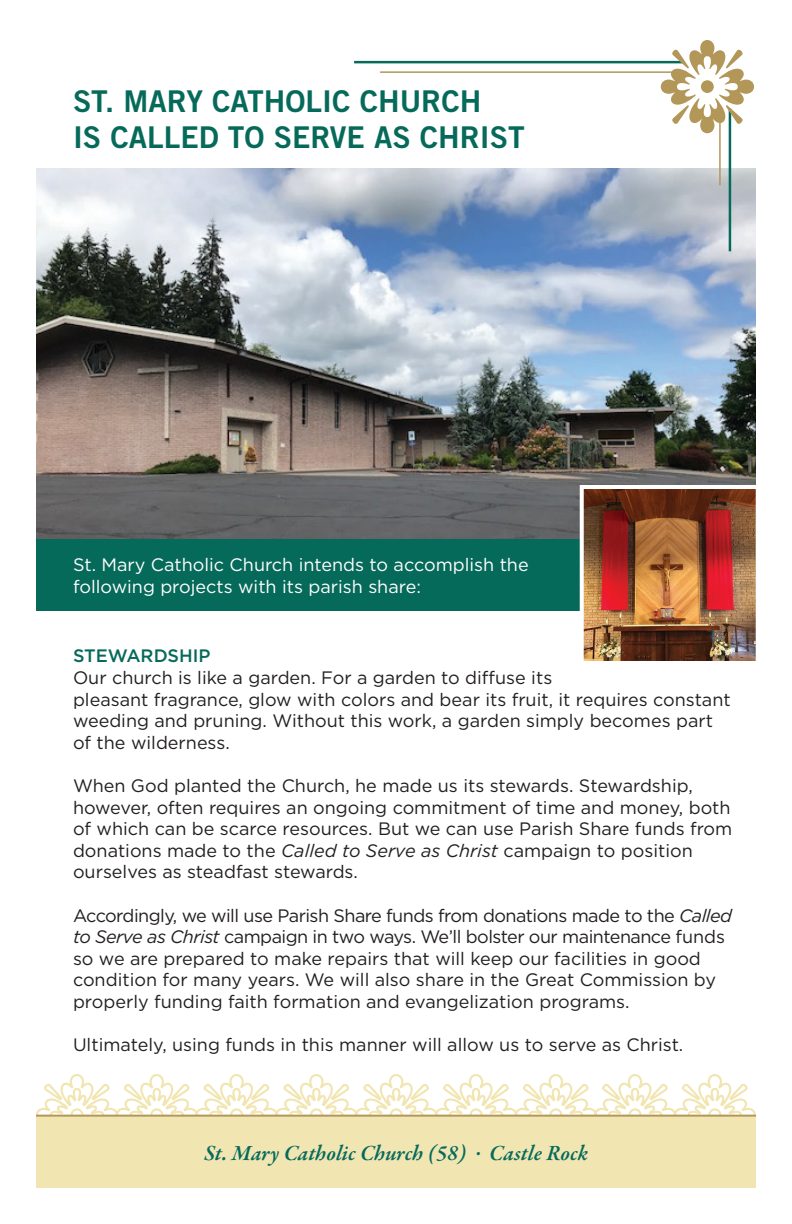
<style>
.page{position:relative;width:792px;height:1224px;background:#fff}
.page>*{position:absolute;margin:0;border:0;box-sizing:border-box;transform-origin:0 0}
.t1{font:30px/36px "Trade Gothic LT Std Bd 2";color:#066a5b}
.t2{font:italic 600 22px "Garamond Premr Pro";color:#066a5b}
.t3{font:18px/21.6px "Gotham";color:#231f20}
.t4{font:18px/21.6px "Gotham";color:#fff}
.t5{font:500 18px "Gotham";color:#066a5b}
.s1{font-style:italic}
</style>
<div class="page">
<svg style="left:36px;top:1074px;width:720px;height:41px"></svg>
<div style="left:36px;top:1116px;width:720px;height:72px;background:#f1e5b1"></div>
<hr style="left:36px;top:1115px;width:720px;height:2px;background:#b39758">
<img style="left:36px;top:168px;width:720px;height:371px">
<div style="left:36px;top:539px;width:720px;height:72px;background:#066a5b"></div>
<img style="left:585px;top:490px;width:170px;height:170px">
<div style="left:580px;top:485px;width:180px;height:180px;border:4px solid #fff"></div>
<hr style="left:354px;top:61px;width:329px;height:2px;background:#066a5b">
<hr style="left:380px;top:71px;width:303px;height:2px;background:#b39758">
<hr style="left:729px;top:109px;width:2px;height:142px;background:#066a5b">
<hr style="left:719px;top:109px;width:2px;height:76px;background:#b39758">
<svg style="left:661px;top:40px;width:93px;height:93px"></svg>
<h1 class="t1" style="left:73px;top:82px;width:453px">ST. MARY CATHOLIC CHURCH<br>IS CALLED TO SERVE AS CHRIST</h1>
<p class="t4" style="left:73px;top:554px;width:457px">St. Mary Catholic Church intends to accomplish the following projects with its parish share:</p>
<p class="t5" style="left:73px;top:644px;width:139px">STEWARDSHIP</p>
<p class="t3" style="left:73px;top:666px;width:659px">Our church is like a garden. For a garden to diffuse its<br>pleasant fragrance, glow with colors and bear its fruit, it requires constant weeding and pruning. Without this work, a garden simply becomes part of the wilderness.</p>
<p class="t3" style="left:73px;top:774px;width:661px">When God planted the Church, he made us its stewards. Stewardship, however, often requires an ongoing commitment of time and money, both of which can be scarce resources. But we can use Parish Share funds from donations made to the <span class="s1">Called to Serve as Christ</span> campaign to position ourselves as steadfast stewards.</p>
<p class="t3" style="left:73px;top:904px;width:661px">Accordingly, we will use Parish Share funds from donations made to the <span class="s1">Called to Serve as Christ</span> campaign in two ways. We’ll bolster our maintenance funds so we are prepared to make repairs that will keep our facilities in good condition for many years. We will also share in the Great Commission by properly funding faith formation and evangelization programs.</p>
<p class="t3" style="left:73px;top:1034px;width:612px">Ultimately, using funds in this manner will allow us to serve as Christ.</p>
<p class="t2" style="left:204px;top:1139px;width:385px">St. Mary Catholic Church (58) · Castle Rock</p>
</div>
